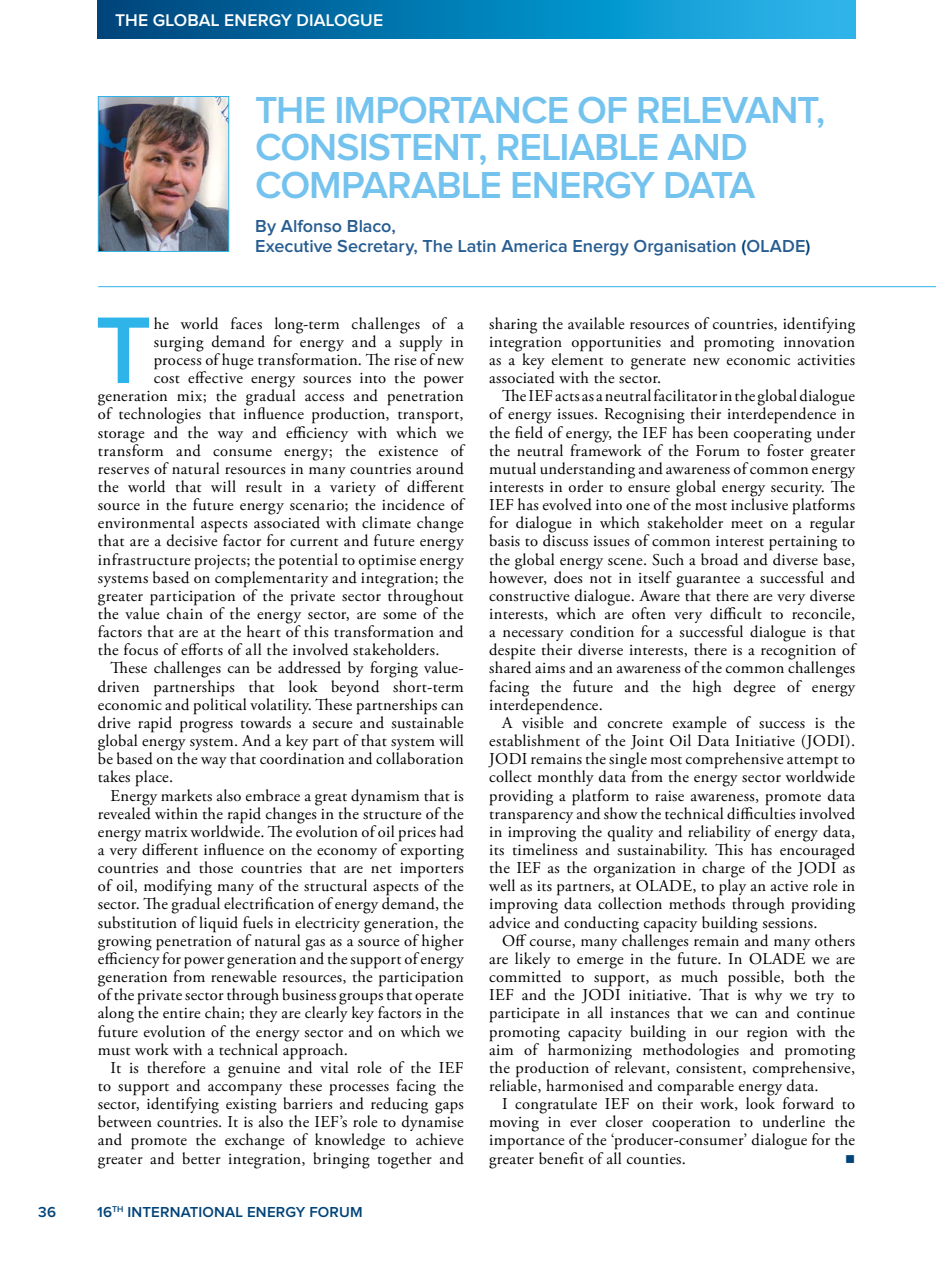
<style>
.page{position:relative;width:936px;height:1263px;background:#fff}
.page>*{position:absolute;margin:0;border:0;box-sizing:border-box;transform-origin:0 0}
.t1{font:600 98.1px "Proxima Nova";color:#2fb4e9}
.t2{font:600 39px/37.5px "Proxima Nova";letter-spacing:-.025em;color:#73c3ee}
.t3{font:600 18px/19.5px "Proxima Nova";color:#285d91}
.t4{font:600 17.55px "Proxima Nova";letter-spacing:.005em;color:#fff}
.t5{font:16.5px/18.1px "Adobe Garamond Pro";letter-spacing:.02em;color:#000;text-align:justify}
.t6{font:600 15px "Proxima Nova";letter-spacing:.01em;color:#004379}
.t7{font:13.5px "Wingdings";color:#004379}
.s1{color:#004379}
</style>
<div class="page">
<svg style="left:98px;top:0;width:757px;height:38px;background:#0980b7"></svg>
<hr style="left:98px;top:286px;width:837px;height:1px;background:#2fb4e9">
<img style="left:100px;top:98px;width:127px;height:152px">
<div style="left:98px;top:96px;width:131px;height:156px;border:1px solid #2fb4e9"></div>
<p class="t4" style="left:115px;top:10px;width:269px">THE GLOBAL ENERGY DIALOGUE</p>
<h2 class="t2" style="left:255px;top:92px;width:571px">THE IMPORTANCE OF RELEVANT,<br>CONSISTENT, RELIABLE AND<br>COMPARABLE ENERGY DATA</h2>
<p class="t3" style="left:255px;top:217px;width:556px">By Alfonso Blaco,<br>Executive Secretary, The Latin America Energy Organisation <span class="s1">(</span>OLADE<span class="s1">)</span></p>
<h1 class="t1" style="left:95px;top:295px;width:58px">T</h1>
<p class="t5" style="left:154px;top:315px;width:311px">he world faces long-term challenges of a</p>
<p class="t5" style="left:154px;top:333px;width:311px">surging demand for energy and a supply in</p>
<p class="t5" style="left:154px;top:351px;width:311px">process of huge transformation. The rise of new</p>
<p class="t5" style="left:154px;top:369px;width:311px">cost effective energy sources into the power</p>
<p class="t5" style="left:98px;top:387px;width:367px">generation mix; the gradual access and penetration</p>
<p class="t5" style="left:98px;top:406px;width:367px">of technologies that influence production, transport,</p>
<p class="t5" style="left:98px;top:424px;width:367px">storage and the way and efficiency with which we</p>
<p class="t5" style="left:98px;top:442px;width:367px">transform and consume energy; the existence of</p>
<p class="t5" style="left:98px;top:460px;width:367px">reserves of natural resources in many countries around</p>
<p class="t5" style="left:98px;top:478px;width:367px">the world that will result in a variety of different</p>
<p class="t5" style="left:98px;top:496px;width:367px">source in the future energy scenario; the incidence of</p>
<p class="t5" style="left:98px;top:514px;width:367px">environmental aspects associated with climate change</p>
<p class="t5" style="left:98px;top:533px;width:367px">that are a decisive factor for current and future energy</p>
<p class="t5" style="left:98px;top:551px;width:367px">infrastructure projects; the potential to optimise energy</p>
<p class="t5" style="left:98px;top:569px;width:367px">systems based on complementarity and integration; the</p>
<p class="t5" style="left:98px;top:587px;width:367px">greater participation of the private sector throughout</p>
<p class="t5" style="left:98px;top:605px;width:367px">the value chain of the energy sector, are some of the</p>
<p class="t5" style="left:98px;top:623px;width:367px">factors that are at the heart of this transformation and</p>
<p class="t5" style="left:98px;top:642px;width:343px">the focus of efforts of all the involved stakeholders.</p>
<p class="t5" style="left:111px;top:660px;width:354px">These challenges can be addressed by forging value-</p>
<p class="t5" style="left:98px;top:678px;width:367px">driven partnerships that look beyond short-term</p>
<p class="t5" style="left:98px;top:696px;width:367px">economic and political volatility. These partnerships can</p>
<p class="t5" style="left:98px;top:714px;width:367px">drive rapid progress towards a secure and sustainable</p>
<p class="t5" style="left:98px;top:732px;width:367px">global energy system. And a key part of that system will</p>
<p class="t5" style="left:98px;top:750px;width:367px">be based on the way that coordination and collaboration</p>
<p class="t5" style="left:98px;top:769px;width:77px">takes place.</p>
<p class="t5" style="left:111px;top:787px;width:354px">Energy markets also embrace a great dynamism that is</p>
<p class="t5" style="left:98px;top:805px;width:367px">revealed within the rapid changes in the structure of the</p>
<p class="t5" style="left:98px;top:823px;width:367px">energy matrix worldwide. The evolution of oil prices had</p>
<p class="t5" style="left:98px;top:841px;width:367px">a very different influence on the economy of exporting</p>
<p class="t5" style="left:98px;top:859px;width:367px">countries and those countries that are net importers</p>
<p class="t5" style="left:98px;top:877px;width:367px">of oil, modifying many of the structural aspects of the</p>
<p class="t5" style="left:98px;top:896px;width:367px">sector. The gradual electrification of energy demand, the</p>
<p class="t5" style="left:98px;top:914px;width:367px">substitution of liquid fuels in electricity generation, the</p>
<p class="t5" style="left:98px;top:932px;width:367px">growing penetration of natural gas as a source of higher</p>
<p class="t5" style="left:98px;top:950px;width:367px">efficiency for power generation and the support of energy</p>
<p class="t5" style="left:98px;top:968px;width:367px">generation from renewable resources, the participation</p>
<p class="t5" style="left:98px;top:986px;width:367px">of the private sector through business groups that operate</p>
<p class="t5" style="left:98px;top:1005px;width:367px">along the entire chain; they are clearly key factors in the</p>
<p class="t5" style="left:98px;top:1023px;width:367px">future evolution of the energy sector and on which we</p>
<p class="t5" style="left:98px;top:1041px;width:252px">must work with a technical approach.</p>
<p class="t5" style="left:111px;top:1059px;width:354px">It is therefore a genuine and vital role of the IEF</p>
<p class="t5" style="left:98px;top:1077px;width:367px">to support and accompany these processes facing the</p>
<p class="t5" style="left:98px;top:1095px;width:367px">sector, identifying existing barriers and reducing gaps</p>
<p class="t5" style="left:98px;top:1113px;width:367px">between countries. It is also the IEF’s role to dynamise</p>
<p class="t5" style="left:98px;top:1132px;width:367px">and promote the exchange of knowledge to achieve</p>
<p class="t5" style="left:98px;top:1150px;width:367px">greater and better integration, bringing together and</p>
<p class="t6" style="left:38px;top:1203px;width:19px">36</p>
<p class="t6" style="left:97px;top:1203px;width:267px">16<sup>TH</sup> INTERNATIONAL ENERGY FORUM</p>
<p class="t5" style="left:489px;top:315px;width:367px">sharing the available resources of countries, identifying integration opportunities and promoting innovation as a key element to generate new economic activities associated with the sector.</p>
<p class="t5" style="left:489px;top:387px;width:367px;text-indent:13px">The IEF acts as a neutral facilitator in the global dialogue of energy issues. Recognising their interdependence in the field of energy, the IEF has been cooperating under the neutral framework of the Forum to foster greater mutual understanding and awareness of common energy interests in order to ensure global energy security. The IEF has evolved into one of the most inclusive platforms for dialogue in which stakeholder meet on a regular basis to discuss issues of common interest pertaining to the global energy scene. Such a broad and diverse base, however, does not in itself guarantee a successful and constructive dialogue. Aware that there are very diverse interests, which are often very difficult to reconcile, a necessary condition for a successful dialogue is that despite their diverse interests, there is a recognition of shared aims and an awareness of the common challenges facing the future and the high degree of energy interdependence.</p>
<p class="t5" style="left:489px;top:714px;width:367px;text-indent:13px">A visible and concrete example of success is the establishment of the Joint Oil Data Initiative (JODI).<br>JODI remains the single most comprehensive attempt to collect monthly data from the energy sector worldwide providing a platform to raise awareness, promote data transparency and show the technical difficulties involved in improving the quality and reliability of energy data, its timeliness and sustainability. This has encouraged the IEF as the organization in charge of the JODI as well as its partners, at OLADE, to play an active role in improving data collection methods through providing advice and conducting capacity building sessions.</p>
<p class="t5" style="left:489px;top:932px;width:367px;text-indent:13px">Off course, many challenges remain and many others are likely to emerge in the future. In OLADE we are committed to support, as much possible, both the IEF and the JODI initiative. That is why we try to participate in all instances that we can and continue promoting capacity building in our region with the aim of harmonizing methodologies and promoting the production of relevant, consistent, comprehensive, reliable, harmonised and comparable energy data.</p>
<p class="t5" style="left:489px;top:1095px;width:367px;text-indent:13px">I congratulate IEF on their work, look forward to moving in ever closer cooperation to underline the importance of the ‘producer-consumer’ dialogue for the greater benefit of all counties.</p>
<p class="t7" style="left:845px;top:1151px;width:12px">■</p>
</div>
